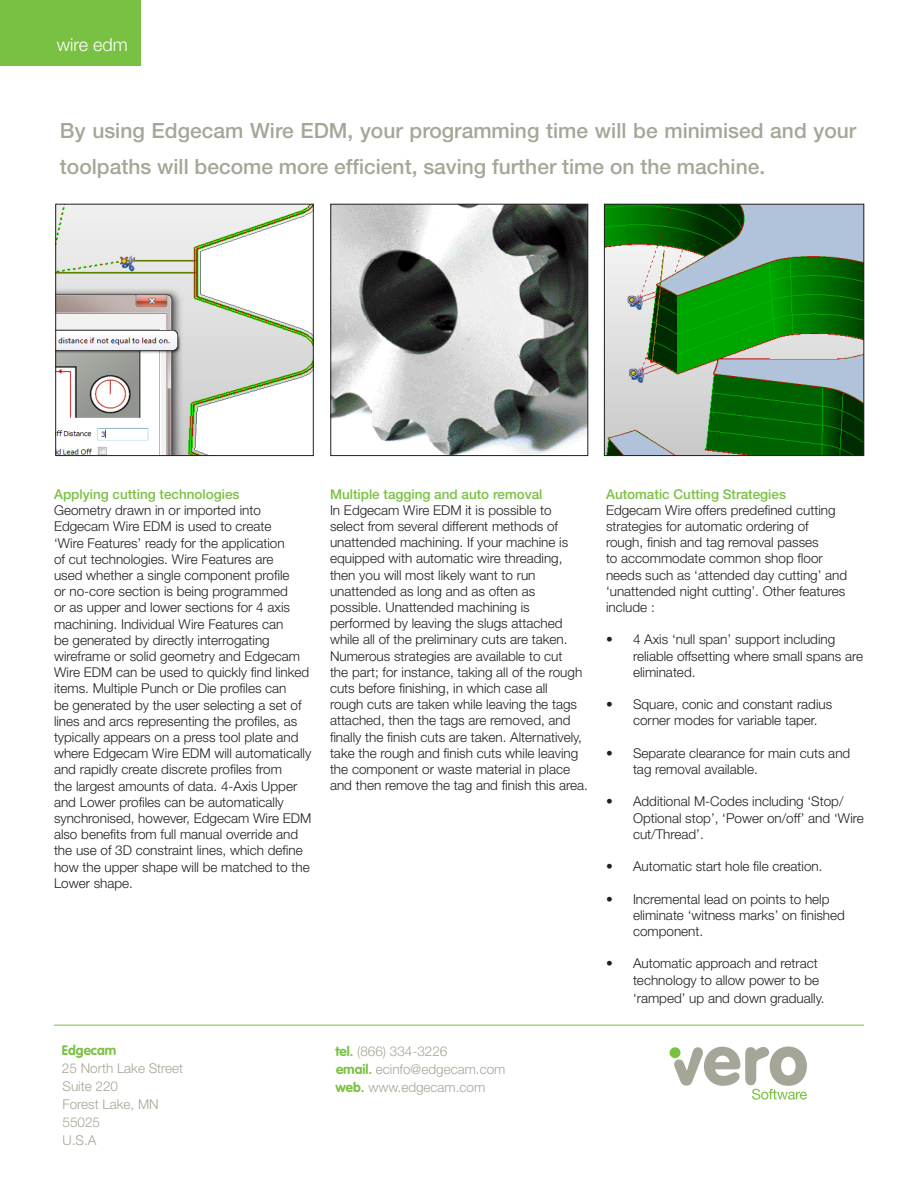
<style>
.page{position:relative;width:918px;height:1188px;background:#fff}
.page>*{position:absolute;margin:0;border:0;box-sizing:border-box;transform-origin:0 0}
.t1{font:500 21px/36px "Helvetica Neue";color:#a6a698}
.t2{font:300 18px "Helvetica Neue";color:#fff}
.t3{font:300 13.5px/16.2px "Helvetica Neue";color:#231f20}
.t4{font:300 13.5px/18px "Helvetica Neue";color:#a6a698}
.t5{font:500 13.5px "Helvetica Neue";color:#79c142}
.s1{font-family:"VAG Rounded";font-weight:700;color:#79c142}
</style>
<div class="page">
<div style="left:670px;top:1047px;width:11px;height:11px;background:#79c142;border-radius:50%"></div>
<svg style="left:673px;top:1047px;width:134px;height:53px"></svg>
<img style="left:58px;top:206px;width:254px;height:248px">
<div style="left:56px;top:204px;width:258px;height:252px;border:1px solid #231f20"></div>
<img style="left:606px;top:206px;width:256px;height:248px">
<div style="left:604px;top:204px;width:260px;height:252px;border:1px solid #231f20"></div>
<img style="left:333px;top:206px;width:253px;height:248px">
<div style="left:331px;top:204px;width:257px;height:252px;border:1px solid #231f20"></div>
<div style="left:0;top:0;width:140px;height:66px;background:#79c142"></div>
<hr style="left:54px;top:1025px;width:810px;height:1px;background:#79c142">
<p class="t2" style="left:57px;top:33px;width:73px">wire edm</p>
<p class="t1" style="left:60px;top:112px;width:798px">By using Edgecam Wire EDM, your programming time will be minimised and your toolpaths will become more efficient, saving further time on the machine.</p>
<p class="t5" style="left:54px;top:486px;width:187px">Applying cutting technologies</p>
<p class="t3" style="left:54px;top:502px;width:259px">Geometry drawn in or imported into Edgecam Wire EDM is used to create<br>‘Wire Features’ ready for the application<br>of cut technologies. Wire Features are<br>used whether a single component profile<br>or no-core section is being programmed<br>or as upper and lower sections for 4 axis machining. Individual Wire Features can<br>be generated by directly interrogating wireframe or solid geometry and Edgecam Wire EDM can be used to quickly find linked items. Multiple Punch or Die profiles can<br>be generated by the user selecting a set of lines and arcs representing the profiles, as typically appears on a press tool plate and where Edgecam Wire EDM will automatically and rapidly create discrete profiles from<br>the largest amounts of data. 4-Axis Upper and Lower profiles can be automatically synchronised, however, Edgecam Wire EDM also benefits from full manual override and the use of 3D constraint lines, which define how the upper shape will be matched to the Lower shape.</p>
<p class="t5" style="left:330px;top:486px;width:214px">Multiple tagging and auto removal</p>
<p class="t3" style="left:330px;top:502px;width:259px">In Edgecam Wire EDM it is possible to select from several different methods of unattended machining. If your machine is equipped with automatic wire threading, then you will most likely want to run unattended as long and as often as possible. Unattended machining is performed by leaving the slugs attached while all of the preliminary cuts are taken.<br>Numerous strategies are available to cut<br>the part; for instance, taking all of the rough cuts before finishing, in which case all<br>rough cuts are taken while leaving the tags attached, then the tags are removed, and finally the finish cuts are taken. Alternatively, take the rough and finish cuts while leaving the component or waste material in place and then remove the tag and finish this area.</p>
<p class="t4" style="left:62px;top:1041px;width:123px"><span class="s1">Edgecam<br></span>25 North Lake Street</p>
<p class="t4" style="left:63px;top:1077px;width:57px">Suite 220</p>
<p class="t4" style="left:63px;top:1095px;width:98px">Forest Lake, MN</p>
<p class="t4" style="left:63px;top:1113px;width:39px">55025</p>
<p class="t4" style="left:63px;top:1131px;width:35px">U.S.A</p>
<p class="t4" style="left:335px;top:1042px;width:172px"><span class="s1">tel.</span> (866) 334-3226<br><span class="s1">email.</span> ecinfo@edgecam.com</p>
<p class="t4" style="left:335px;top:1078px;width:151px"><span class="s1">web.</span> www.edgecam.com</p>
<p class="t5" style="left:606px;top:486px;width:182px">Automatic Cutting Strategies</p>
<p class="t3" style="left:606px;top:502px;width:243px">Edgecam Wire offers predefined cutting strategies for automatic ordering of rough, finish and tag removal passes<br>to accommodate common shop floor needs such as ‘attended day cutting’ and ‘unattended night cutting’. Other features include :</p>
<p class="t3" style="left:633px;top:631px;width:232px;text-indent:-27px">• 4 Axis ‘null span’ support including reliable offsetting where small spans are eliminated.</p>
<p class="t3" style="left:633px;top:696px;width:201px;text-indent:-27px">• Square, conic and constant radius corner modes for variable taper.</p>
<p class="t3" style="left:633px;top:745px;width:219px;text-indent:-27px">• Separate clearance for main cuts and tag removal available.</p>
<p class="t3" style="left:633px;top:793px;width:232px;text-indent:-27px">• Additional M-Codes including ‘Stop/<br>Optional stop’, ‘Power on/off’ and ‘Wire cut/Thread’.</p>
<p class="t3" style="left:606px;top:858px;width:218px">• Automatic start hole file creation.</p>
<p class="t3" style="left:633px;top:890px;width:214px;text-indent:-27px">• Incremental lead on points to help eliminate ‘witness marks’ on finished component.</p>
<p class="t3" style="left:606px;top:955px;width:215px;text-align:right">• Automatic approach and retract technology to allow power to be</p>
<p class="t3" style="left:633px;top:989px;width:193px">‘ramped’ up and down gradually.</p>
</div>
